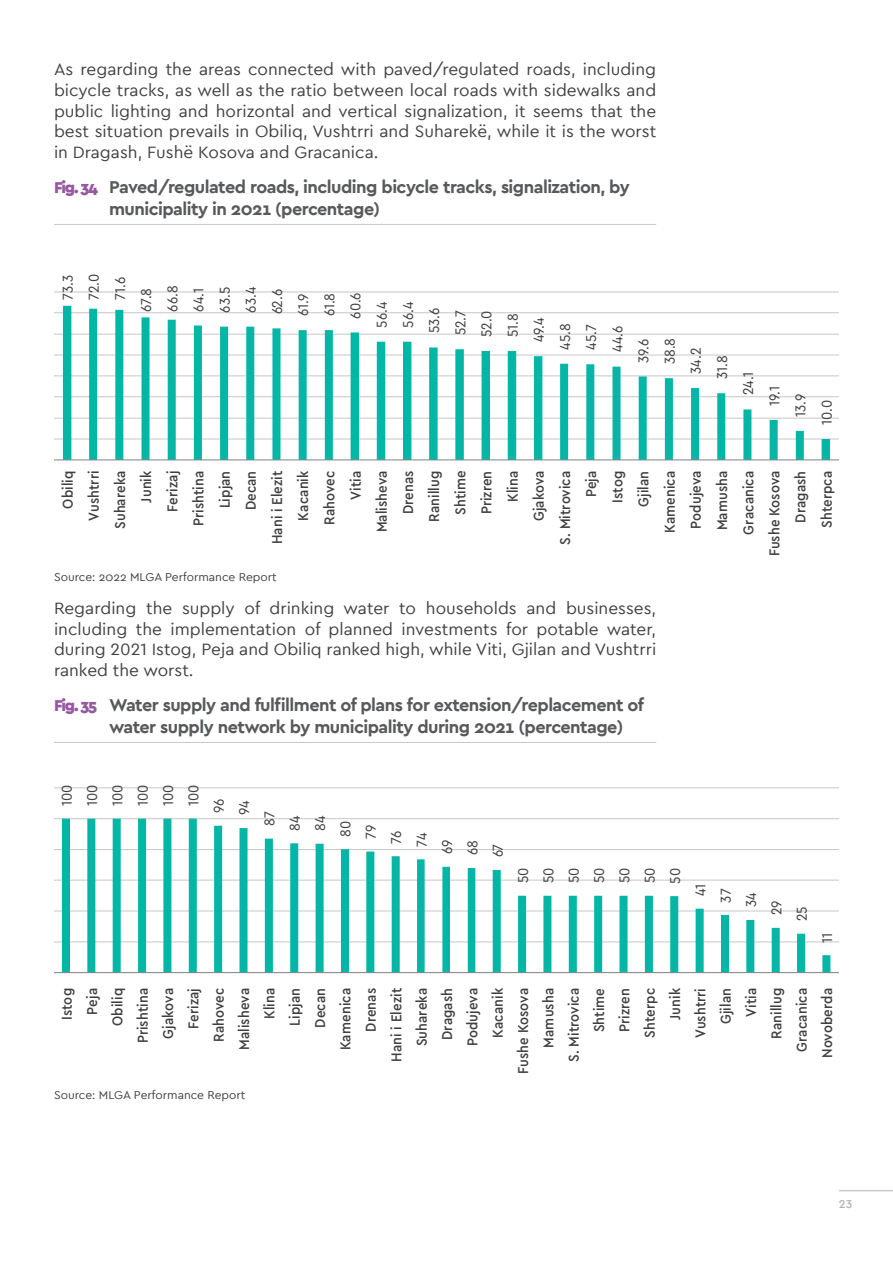
<style>
.page{position:relative;width:893px;height:1263px;background:#fff}
.page>*{position:absolute;margin:0;border:0;box-sizing:border-box;transform-origin:0 0}
.t1{font:700 18px/21.6px "Cera";letter-spacing:-.03em;color:#58595b}
.t2{font:17.25px/20.7px "Cera";color:#414042;text-align:justify}
.t3{font:500 15px/25.3px "Cera Compact Pro";letter-spacing:.005em;color:#404041;text-align:right}
.t4{font:15px/25.3px "Cera Compact Pro";letter-spacing:-.005em;color:#404041;text-align:justify}
.t5{font:12px "Cera";color:#414042}
.t6{font:500 12px "Cera";color:#b1b4b6}
.s1{font-weight:900;font-size:16.5px;color:#9658a0}
</style>
<div class="page">
<hr style="left:839px;top:1190px;width:54px;height:1px;background:#c7c8ca">
<hr style="left:54px;top:224px;width:602px;height:1px;background:#c7c8ca">
<hr style="left:54px;top:742px;width:602px;height:1px;background:#c7c8ca">
<hr style="left:54px;top:439px;width:785px;height:1px;background:#c5c7c9">
<hr style="left:54px;top:418px;width:785px;height:1px;background:#c5c7c9">
<hr style="left:54px;top:396px;width:785px;height:1px;background:#c5c7c9">
<hr style="left:54px;top:375px;width:785px;height:1px;background:#c5c7c9">
<hr style="left:54px;top:355px;width:785px;height:1px;background:#c5c7c9">
<hr style="left:54px;top:334px;width:785px;height:1px;background:#c5c7c9">
<hr style="left:54px;top:312px;width:785px;height:1px;background:#c5c7c9">
<hr style="left:54px;top:292px;width:785px;height:1px;background:#c5c7c9">
<svg style="left:63px;top:306px;width:767px;height:153px"></svg>
<hr style="left:54px;top:459px;width:785px;height:1px;background:#808184">
<hr style="left:54px;top:941px;width:785px;height:1px;background:#c5c7c9">
<hr style="left:54px;top:911px;width:785px;height:1px;background:#c5c7c9">
<hr style="left:54px;top:880px;width:785px;height:1px;background:#c5c7c9">
<hr style="left:54px;top:849px;width:785px;height:1px;background:#c5c7c9">
<hr style="left:54px;top:818px;width:785px;height:1px;background:#c5c7c9">
<hr style="left:54px;top:787px;width:785px;height:1px;background:#c5c7c9">
<svg style="left:62px;top:819px;width:768px;height:153px"></svg>
<hr style="left:54px;top:972px;width:785px;height:1px;background:#808184">
<p class="t2" style="left:54px;top:58px;width:604px">As regarding the areas connected with paved/regulated roads, including bicycle tracks, as well as the ratio between local roads with sidewalks and public lighting and horizontal and vertical signalization, it seems that the best situation prevails in Obiliq, Vushtrri and Suharekë, while it is the worst in Dragash, Fushë Kosova and Gracanica.</p>
<p class="t1" style="left:109px;top:176px;width:522px;text-indent:-55px"><span class="s1">Fig. 34</span> Paved/regulated roads, including bicycle tracks, signalization, by municipality in 2021 (percentage)</p>
<p class="t4" style="left:54px;top:300px;width:27px;rotate:-90deg">73.3</p>
<p class="t4" style="left:81px;top:300px;width:27px;rotate:-90deg">72.0</p>
<p class="t4" style="left:107px;top:300px;width:25px;rotate:-90deg">71.6</p>
<p class="t4" style="left:133px;top:312px;width:25px;rotate:-90deg">67.8</p>
<p class="t4" style="left:159px;top:312px;width:28px;rotate:-90deg">66.8</p>
<p class="t4" style="left:185px;top:312px;width:25px;rotate:-90deg">64.1</p>
<p class="t4" style="left:211px;top:313px;width:27px;rotate:-90deg">63.5</p>
<p class="t4" style="left:238px;top:313px;width:27px;rotate:-90deg">63.4</p>
<p class="t4" style="left:264px;top:314px;width:27px;rotate:-90deg">62.6</p>
<p class="t4" style="left:290px;top:316px;width:24px;rotate:-90deg">61.9</p>
<p class="t4" style="left:316px;top:316px;width:25px;rotate:-90deg">61.8</p>
<p class="t4" style="left:342px;top:319px;width:28px;rotate:-90deg">60.6</p>
<p class="t4" style="left:368px;top:328px;width:28px;rotate:-90deg">56.4</p>
<p class="t4" style="left:395px;top:328px;width:28px;rotate:-90deg">56.4</p>
<p class="t4" style="left:421px;top:333px;width:27px;rotate:-90deg">53.6</p>
<p class="t4" style="left:447px;top:335px;width:27px;rotate:-90deg">52.7</p>
<p class="t4" style="left:473px;top:337px;width:28px;rotate:-90deg">52.0</p>
<p class="t4" style="left:499px;top:337px;width:25px;rotate:-90deg">51.8</p>
<p class="t4" style="left:525px;top:342px;width:26px;rotate:-90deg">49.4</p>
<p class="t4" style="left:552px;top:350px;width:28px;rotate:-90deg">45.8</p>
<p class="t4" style="left:578px;top:350px;width:27px;rotate:-90deg">45.7</p>
<p class="t4" style="left:604px;top:352px;width:28px;rotate:-90deg">44.6</p>
<p class="t4" style="left:630px;top:363px;width:26px;rotate:-90deg">39.6</p>
<p class="t4" style="left:656px;top:364px;width:28px;rotate:-90deg">38.8</p>
<p class="t4" style="left:683px;top:374px;width:28px;rotate:-90deg">34.2</p>
<p class="t4" style="left:709px;top:379px;width:25px;rotate:-90deg">31.8</p>
<p class="t4" style="left:735px;top:395px;width:25px;rotate:-90deg">24.1</p>
<p class="t4" style="left:761px;top:406px;width:21px;rotate:-90deg">19.1</p>
<p class="t4" style="left:787px;top:417px;width:24px;rotate:-90deg">13.9</p>
<p class="t4" style="left:813px;top:425px;width:26px;rotate:-90deg">10.0</p>
<p class="t3" style="left:54px;top:556px;width:88px;line-height:26.1px;rotate:-90deg">Obiliq<br>Vushtrri<br>Suhareka<br>Junik<br>Ferizaj<br>Prishtina<br>Lipjan<br>Decan<br>Hani i Elezit<br>Kacanik<br>Rahovec<br>Vitia<br>Malisheva<br>Drenas<br>Ranillug<br>Shtime<br>Prizren<br>Klina<br>Gjakova<br>S. Mitrovica<br>Peja<br>Istog<br>Gjilan<br>Kamenica<br>Podujeva<br>Mamusha<br>Gracanica<br>Fushe Kosova<br>Dragash<br>Shterpca</p>
<p class="t5" style="left:54px;top:569px;width:224px">Source: 2022 MLGA Performance Report</p>
<p class="t2" style="left:54px;top:597px;width:604px">Regarding the supply of drinking water to households and businesses, including the implementation of planned investments for potable water, during 2021 Istog, Peja and Obiliq ranked high, while Viti, Gjilan and Vushtrri ranked the worst.</p>
<p class="t1" style="left:109px;top:694px;width:536px;text-indent:-55px"><span class="s1">Fig. 35</span> Water supply and fulfillment of plans for extension/replacement of water supply network by municipality during 2021 (percentage)</p>
<p class="t4" style="left:53px;top:806px;width:23px;rotate:-90deg">100</p>
<p class="t4" style="left:79px;top:806px;width:23px;rotate:-90deg">100</p>
<p class="t4" style="left:104px;top:806px;width:23px;rotate:-90deg">100</p>
<p class="t4" style="left:129px;top:806px;width:23px;rotate:-90deg">100</p>
<p class="t4" style="left:155px;top:806px;width:23px;rotate:-90deg">100</p>
<p class="t4" style="left:180px;top:806px;width:23px;rotate:-90deg">100</p>
<p class="t4" style="left:205px;top:813px;width:16px;rotate:-90deg">96</p>
<p class="t4" style="left:231px;top:815px;width:16px;rotate:-90deg">94</p>
<p class="t4" style="left:256px;top:826px;width:16px;rotate:-90deg">87</p>
<p class="t4" style="left:281px;top:831px;width:17px;rotate:-90deg">84</p>
<p class="t4" style="left:307px;top:831px;width:17px;rotate:-90deg">84</p>
<p class="t4" style="left:332px;top:837px;width:17px;rotate:-90deg">80</p>
<p class="t4" style="left:358px;top:839px;width:16px;rotate:-90deg">79</p>
<p class="t4" style="left:383px;top:844px;width:15px;rotate:-90deg">76</p>
<p class="t4" style="left:408px;top:846px;width:15px;rotate:-90deg">74</p>
<p class="t4" style="left:434px;top:854px;width:16px;rotate:-90deg">69</p>
<p class="t4" style="left:459px;top:855px;width:17px;rotate:-90deg">68</p>
<p class="t4" style="left:484px;top:857px;width:15px;rotate:-90deg">67</p>
<p class="t4" style="left:510px;top:884px;width:18px;rotate:-90deg">50<br>50<br>50<br>50<br>50<br>50<br>50</p>
<p class="t4" style="left:687px;top:896px;width:14px;rotate:-90deg">41</p>
<p class="t4" style="left:712px;top:902px;width:15px;rotate:-90deg">37</p>
<p class="t4" style="left:738px;top:907px;width:16px;rotate:-90deg">34</p>
<p class="t4" style="left:763px;top:915px;width:16px;rotate:-90deg">29</p>
<p class="t4" style="left:788px;top:921px;width:16px;rotate:-90deg">25</p>
<p class="t4" style="left:814px;top:942px;width:12px;rotate:-90deg">11</p>
<p class="t3" style="left:53px;top:1074px;width:88px;rotate:-90deg">Istog<br>Peja<br>Obiliq<br>Prishtina<br>Gjakova<br>Ferizaj<br>Rahovec<br>Malisheva<br>Klina<br>Lipjan<br>Decan<br>Kamenica<br>Drenas<br>Hani i Elezit<br>Suhareka<br>Dragash<br>Podujeva<br>Kacanik<br>Fushe Kosova<br>Mamusha<br>S. Mitrovica<br>Shtime<br>Prizren<br>Shterpc<br>Junik<br>Vushtrri<br>Gjilan<br>Vitia<br>Ranillug<br>Gracanica<br>Novoberda</p>
<p class="t5" style="left:54px;top:1087px;width:193px">Source: MLGA Performance Report</p>
<p class="t6" style="left:839px;top:1195px;width:15px">23</p>
</div>
